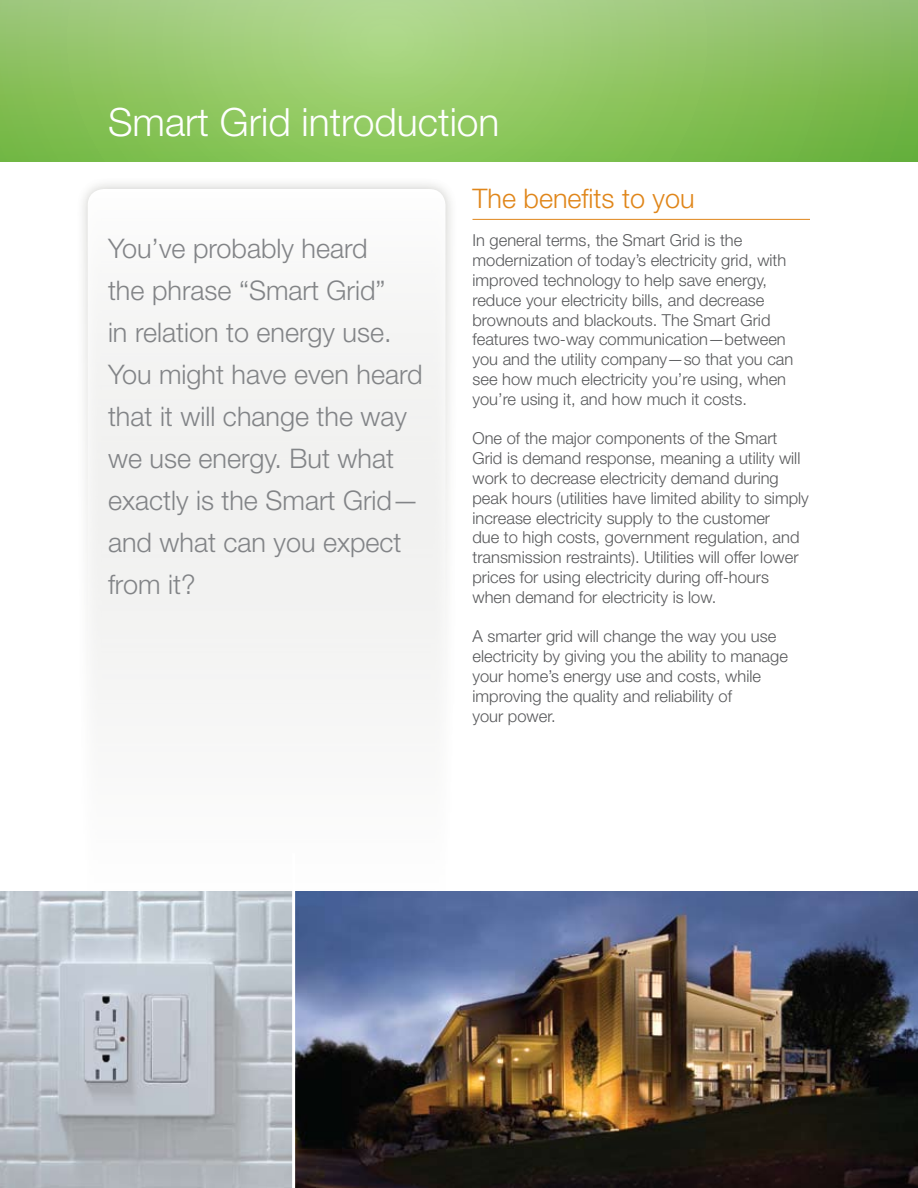
<style>
.page{position:relative;width:918px;height:1188px;background:#fff}
.page>*{position:absolute;margin:0;border:0;box-sizing:border-box;transform-origin:0 0}
.t1{font:300 39px "Helvetica Neue LT Std";color:#fff}
.t2{font:300 27px/42px "Helvetica Neue LT Std";color:#828487}
.t3{font:300 27px "Helvetica Neue LT Std";color:#e0861a}
.t4{font:300 16.5px/19.8px "Helvetica Neue LT Std";color:#58595b}
</style>
<div class="page">
<svg style="left:0;top:0;width:917px;height:162px;background:#91c666"></svg>
<svg style="left:917px;top:0;width:1px;height:162px"></svg>
<div style="left:75px;top:176px;width:383px;height:743px;background:#6e6e63;opacity:.74"></div>
<div style="left:88px;top:189px;width:358px;height:731px;background:#f5f5f4;border-radius:16px"></div>
<hr style="left:472px;top:219px;width:338px;height:1px;background:#e0861a">
<img style="left:295px;top:891px;width:623px;height:297px">
<img style="left:0;top:891px;width:292px;height:297px">
<hr style="left:292px;top:853px;width:3px;height:335px;background:#fff">
<h1 class="t1" style="left:108px;top:98px;width:393px">Smart Grid introduction</h1>
<h2 class="t3" style="left:472px;top:182px;width:224px">The benefits to you</h2>
<h2 class="t2" style="left:108px;top:227px;width:316px">You’ve probably heard<br>the phrase “Smart Grid”<br>in relation to energy use.<br>You might have even heard that it will change the way we use energy. But what exactly is the Smart Grid— and what can you expect from it?</h2>
<p class="t4" style="left:472px;top:230px;width:322px">In general terms, the Smart Grid is the modernization of today’s electricity grid, with improved technology to help save energy, reduce your electricity bills, and decrease brownouts and blackouts. The Smart Grid features two-way communication—between you and the utility company—so that you can see how much electricity you’re using, when you’re using it, and how much it costs.</p>
<p class="t4" style="left:472px;top:428px;width:338px">One of the major components of the Smart Grid is demand response, meaning a utility will work to decrease electricity demand during peak hours (utilities have limited ability to simply increase electricity supply to the customer<br>due to high costs, government regulation, and transmission restraints). Utilities will offer lower prices for using electricity during off-hours when demand for electricity is low.</p>
<p class="t4" style="left:472px;top:626px;width:317px">A smarter grid will change the way you use electricity by giving you the ability to manage your home’s energy use and costs, while improving the quality and reliability of<br>your power.</p>
</div>
